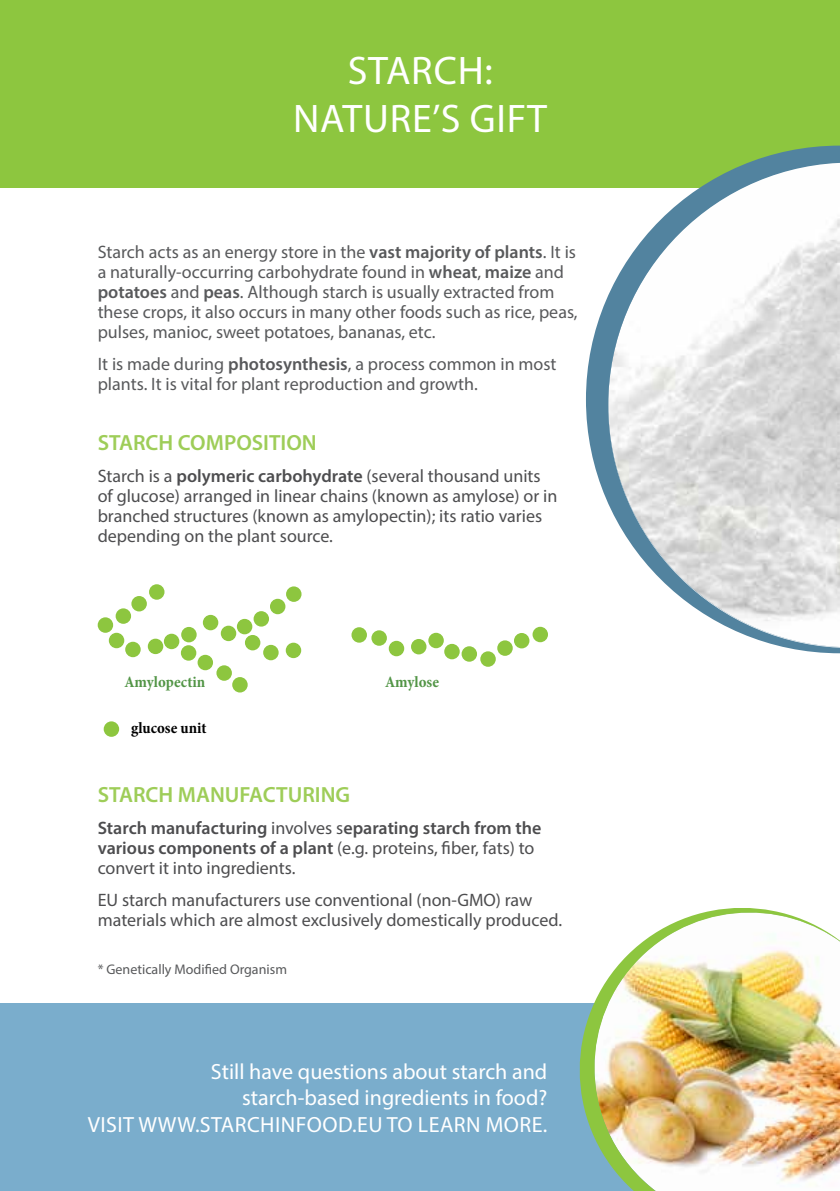
<style>
.page{position:relative;width:840px;height:1191px;background:#fff}
.page>*{position:absolute;margin:0;border:0;box-sizing:border-box;transform-origin:0 0}
.t1{font:40px/48px "Myriad Pro";letter-spacing:.02em;color:#fff;text-align:center}
.t2{font:22px/26.4px "Myriad Pro";color:#fff;text-align:right}
.t3{font:600 22px "Myriad Pro";color:#9ecd58}
.t4{font:18px/20px "Myriad Pro";color:#58595b}
.t5{font:18px/20px "Myriad Pro";color:#4d4d4f}
.t6{font:600 18px/20px "Myriad Pro";color:#4d4d4f}
.t7{font:700 condensed 16px "Minion Pro";color:#529546}
.t8{font:700 condensed 16px "Minion Pro";color:#000}
.t9{font:14px "Myriad Pro";color:#58595b}
.s1{font-weight:600}
.s2{font-weight:400}
</style>
<div class="page">
<div style="left:0;top:0;width:839px;height:187px;background:#8dc63f"></div>
<div style="left:0;top:1003px;width:839px;height:188px;background:#7aadcc"></div>
<svg style="left:585px;top:146px;width:254px;height:507px"></svg>
<img style="left:579px;top:908px;width:260px;height:283px">
<div style="left:104px;top:721px;width:15px;height:16px;background:#8dc63f;border-radius:50%"></div>
<div style="left:98px;top:617px;width:15px;height:16px;background:#8dc63f;border-radius:50%"></div>
<div style="left:109px;top:633px;width:15px;height:15px;background:#8dc63f;border-radius:50%"></div>
<div style="left:125px;top:642px;width:16px;height:15px;background:#8dc63f;border-radius:50%"></div>
<div style="left:148px;top:638px;width:15px;height:16px;background:#8dc63f;border-radius:50%"></div>
<div style="left:164px;top:633px;width:15px;height:16px;background:#8dc63f;border-radius:50%"></div>
<div style="left:181px;top:627px;width:15px;height:15px;background:#8dc63f;border-radius:50%"></div>
<div style="left:203px;top:615px;width:15px;height:15px;background:#8dc63f;border-radius:50%"></div>
<div style="left:221px;top:625px;width:15px;height:16px;background:#8dc63f;border-radius:50%"></div>
<div style="left:237px;top:619px;width:15px;height:15px;background:#8dc63f;border-radius:50%"></div>
<div style="left:245px;top:635px;width:15px;height:15px;background:#8dc63f;border-radius:50%"></div>
<div style="left:263px;top:645px;width:15px;height:15px;background:#8dc63f;border-radius:50%"></div>
<div style="left:285px;top:642px;width:16px;height:16px;background:#8dc63f;border-radius:50%"></div>
<div style="left:116px;top:608px;width:15px;height:16px;background:#8dc63f;border-radius:50%"></div>
<div style="left:131px;top:596px;width:16px;height:15px;background:#8dc63f;border-radius:50%"></div>
<div style="left:149px;top:584px;width:15px;height:15px;background:#8dc63f;border-radius:50%"></div>
<div style="left:181px;top:645px;width:15px;height:15px;background:#8dc63f;border-radius:50%"></div>
<div style="left:197px;top:655px;width:16px;height:15px;background:#8dc63f;border-radius:50%"></div>
<div style="left:216px;top:665px;width:16px;height:16px;background:#8dc63f;border-radius:50%"></div>
<div style="left:232px;top:677px;width:15px;height:15px;background:#8dc63f;border-radius:50%"></div>
<div style="left:253px;top:611px;width:16px;height:15px;background:#8dc63f;border-radius:50%"></div>
<div style="left:270px;top:599px;width:15px;height:15px;background:#8dc63f;border-radius:50%"></div>
<div style="left:286px;top:586px;width:15px;height:16px;background:#8dc63f;border-radius:50%"></div>
<div style="left:351px;top:627px;width:16px;height:15px;background:#8dc63f;border-radius:50%"></div>
<div style="left:371px;top:630px;width:15px;height:16px;background:#8dc63f;border-radius:50%"></div>
<div style="left:388px;top:641px;width:16px;height:15px;background:#8dc63f;border-radius:50%"></div>
<div style="left:411px;top:639px;width:15px;height:15px;background:#8dc63f;border-radius:50%"></div>
<div style="left:428px;top:633px;width:15px;height:15px;background:#8dc63f;border-radius:50%"></div>
<div style="left:444px;top:644px;width:15px;height:15px;background:#8dc63f;border-radius:50%"></div>
<div style="left:461px;top:646px;width:16px;height:15px;background:#8dc63f;border-radius:50%"></div>
<div style="left:480px;top:651px;width:15px;height:16px;background:#8dc63f;border-radius:50%"></div>
<div style="left:497px;top:640px;width:15px;height:16px;background:#8dc63f;border-radius:50%"></div>
<div style="left:513px;top:633px;width:16px;height:15px;background:#8dc63f;border-radius:50%"></div>
<div style="left:532px;top:627px;width:15px;height:15px;background:#8dc63f;border-radius:50%"></div>
<h1 class="t1" style="left:293px;top:46px;width:255px">STARCH:<br>NATURE’S GIFT</h1>
<p class="t4" style="left:98px;top:241px;width:481px">Starch acts as an energy store in the <span class="s1">vast majority of plants</span>. It is a naturally-occurring carbohydrate found in <span class="s1">wheat</span>, <span class="s1">maize</span> and <span class="s1">potatoes</span> and <span class="s1">peas</span>. Although starch is usually extracted from these crops, it also occurs in many other foods such as rice, peas, pulses, manioc, sweet potatoes, bananas, etc.</p>
<p class="t4" style="left:98px;top:353px;width:460px">It is made during <span class="s1">photosynthesis</span>, a process common in most plants. It is vital for plant reproduction and growth.</p>
<p class="t3" style="left:98px;top:428px;width:220px">STARCH COMPOSITION</p>
<p class="t5" style="left:98px;top:465px;width:461px">Starch is a <span class="s1">polymeric carbohydrate</span> (several thousand units of glucose) arranged in linear chains (known as amylose) or in branched structures (known as amylopectin); its ratio varies depending on the plant source.</p>
<p class="t7" style="left:124px;top:671px;width:82px">Amylopectin</p>
<p class="t7" style="left:385px;top:671px;width:55px">Amylose</p>
<p class="t8" style="left:131px;top:717px;width:77px">glucose unit</p>
<p class="t3" style="left:98px;top:780px;width:254px">STARCH MANUFACTURING</p>
<p class="t6" style="left:98px;top:817px;width:445px">Starch manufacturing <span class="s2">involves s</span>eparating starch from the various components of a plant <span class="s2">(e.g. proteins, fiber, fats) to convert it into ingredients.</span></p>
<p class="t5" style="left:98px;top:889px;width:465px">EU starch manufacturers use conventional (non-GMO) raw materials which are almost exclusively domestically produced.</p>
<p class="t9" style="left:98px;top:961px;width:191px">* Genetically Modified Organism</p>
<p class="t2" style="left:88px;top:1058px;width:461px">Still have questions about starch and starch-based ingredients in food?<br>VISIT WWW.STARCHINFOOD.EU TO LEARN MORE.</p>
</div>
